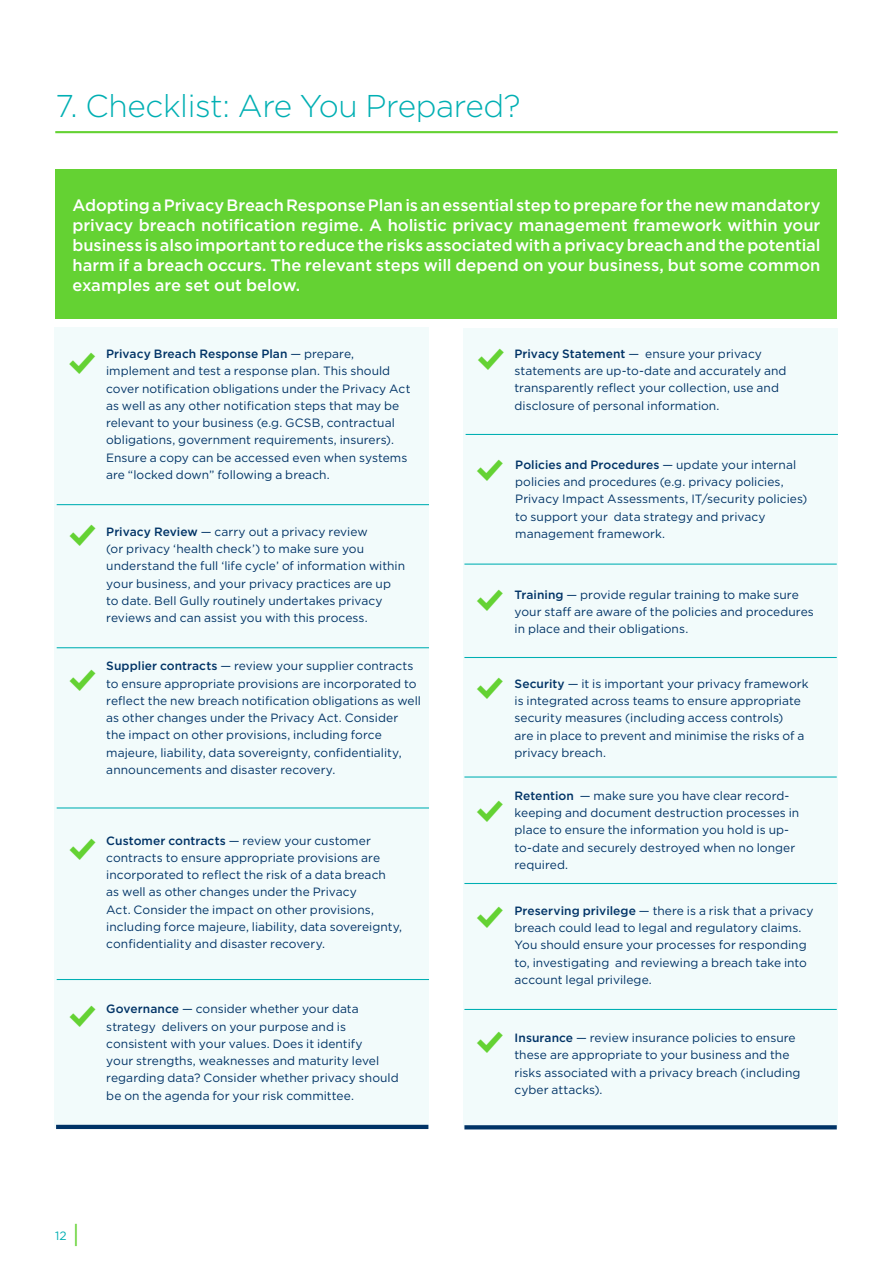
<style>
.page{position:relative;width:893px;height:1263px;background:#fff}
.page>*{position:absolute;margin:0;border:0;box-sizing:border-box;transform-origin:0 0}
.Body_Sub_8_5{font:36.75px "Modern Pictograms";color:#64d233}
.Page_heading{font:300 31.5px "Gotham";letter-spacing:-.01em;color:#00afb3}
.Body_8_5{font:500 16.5px/19.8px "Gotham";color:#fff;text-align:justify}
.Body_8_5-2{font:12px/17.2px "Gotham";letter-spacing:.005em;color:#036}
.t1{font:12px "Gotham";color:#00afb3}
.s1{font-weight:500}
.s2{font-size:24px;color:#64d233}
</style>
<div class="page">
<hr style="left:55px;top:131px;width:783px;height:2px;background:#64d233">
<div style="left:56px;top:170px;width:781px;height:149px;background:#64d233"></div>
<div style="left:55px;top:327px;width:374px;height:801px;background:#f2fbfb"></div>
<div style="left:463px;top:328px;width:375px;height:799px;background:#f2fbfb"></div>
<hr style="left:57px;top:504px;width:372px;height:1px;background:#00afb3">
<hr style="left:464px;top:776px;width:373px;height:1px;background:#00afb3">
<hr style="left:464px;top:1009px;width:373px;height:1px;background:#00afb3">
<hr style="left:464px;top:883px;width:373px;height:1px;background:#00afb3">
<hr style="left:464px;top:657px;width:373px;height:1px;background:#00afb3">
<hr style="left:464px;top:564px;width:373px;height:1px;background:#00afb3">
<hr style="left:57px;top:647px;width:372px;height:1px;background:#00afb3">
<svg style="left:464px;top:1125px;width:373px;height:4px"></svg>
<hr style="left:57px;top:807px;width:372px;height:1px;background:#00afb3">
<hr style="left:57px;top:979px;width:372px;height:1px;background:#00afb3">
<hr style="left:466px;top:434px;width:372px;height:1px;background:#00afb3">
<hr style="left:56px;top:1125px;width:372px;height:4px;background:#036">
<p class="Page_heading" style="left:56px;top:86px;width:467px">7. Checklist: Are You Prepared?</p>
<p class="Body_8_5" style="left:73px;top:195px;width:749px">Adopting a Privacy Breach Response Plan is an essential step to prepare for the new mandatory privacy breach notification regime. A holistic privacy management framework within your business is also important to reduce the risks associated with a privacy breach and the potential harm if a breach occurs. The relevant steps will depend on your business, but some common examples are set out below.</p>
<p class="Body_Sub_8_5" style="left:66px;top:345px;width:32px">%</p>
<p class="Body_8_5-2" style="left:106px;top:345px;width:306px"><span class="s1">Privacy Breach Response Plan</span> — prepare, implement and test a response plan. This should cover notification obligations under the Privacy Act as well as any other notification steps that may be relevant to your business (e.g. GCSB, contractual obligations, government requirements, insurers).<br>Ensure a copy can be accessed even when systems are “locked down” following a breach.</p>
<p class="Body_Sub_8_5" style="left:67px;top:517px;width:32px">%</p>
<p class="Body_8_5-2" style="left:106px;top:523px;width:300px"><span class="s1">Privacy Review</span> — carry out a privacy review<br>(or privacy ‘health check’) to make sure you understand the full ‘life cycle’ of information within your business, and your privacy practices are up to date. Bell Gully routinely undertakes privacy reviews and can assist you with this process.</p>
<p class="Body_Sub_8_5" style="left:67px;top:661px;width:32px">%</p>
<p class="Body_8_5-2" style="left:106px;top:657px;width:316px"><span class="s1">Supplier contracts</span> — review your supplier contracts to ensure appropriate provisions are incorporated to reflect the new breach notification obligations as well as other changes under the Privacy Act. Consider<br>the impact on other provisions, including force majeure, liability, data sovereignty, confidentiality, announcements and disaster recovery.</p>
<p class="Body_Sub_8_5" style="left:67px;top:830px;width:32px">%</p>
<p class="Body_8_5-2" style="left:106px;top:831px;width:297px"><span class="s1">Customer contracts</span> — review your customer contracts to ensure appropriate provisions are incorporated to reflect the risk of a data breach<br>as well as other changes under the Privacy<br>Act. Consider the impact on other provisions, including force majeure, liability, data sovereignty, confidentiality and disaster recovery.</p>
<p class="Body_Sub_8_5" style="left:67px;top:998px;width:32px">%</p>
<p class="Body_8_5-2" style="left:106px;top:1000px;width:294px"><span class="s1">Governance</span> — consider whether your data strategy delivers on your purpose and is consistent with your values. Does it identify<br>your strengths, weaknesses and maturity level regarding data? Consider whether privacy should be on the agenda for your risk committee.</p>
<p class="t1" style="left:55px;top:1228px;width:26px">12 <span class="s2">|</span></p>
<p class="Body_Sub_8_5" style="left:475px;top:341px;width:32px">%</p>
<p class="Body_8_5-2" style="left:514px;top:345px;width:274px"><span class="s1">Privacy Statement</span> — ensure your privacy statements are up-to-date and accurately and transparently reflect your collection, use and disclosure of personal information.</p>
<p class="Body_Sub_8_5" style="left:474px;top:452px;width:32px">%</p>
<p class="Body_8_5-2" style="left:515px;top:456px;width:294px"><span class="s1">Policies and Procedures</span> — update your internal policies and procedures (e.g. privacy policies, Privacy Impact Assessments, IT/security policies) to support your data strategy and privacy management framework.</p>
<p class="Body_Sub_8_5" style="left:474px;top:581px;width:32px">%</p>
<p class="Body_8_5-2" style="left:514px;top:585px;width:301px"><span class="s1">Training</span> — provide regular training to make sure your staff are aware of the policies and procedures in place and their obligations.</p>
<p class="Body_Sub_8_5" style="left:474px;top:670px;width:32px">%</p>
<p class="Body_Sub_8_5" style="left:474px;top:792px;width:32px">%</p>
<p class="Body_Sub_8_5" style="left:474px;top:899px;width:32px">%</p>
<p class="Body_8_5-2" style="left:514px;top:675px;width:296px"><span class="s1">Security</span> — it is important your privacy framework is integrated across teams to ensure appropriate security measures (including access controls)<br>are in place to prevent and minimise the risks of a privacy breach.</p>
<p class="Body_8_5-2" style="left:514px;top:787px;width:286px"><span class="s1">Retention</span> — make sure you have clear record&shy;keeping and document destruction processes in place to ensure the information you hold is up&shy;to-date and securely destroyed when no longer required.</p>
<p class="Body_8_5-2" style="left:514px;top:902px;width:301px"><span class="s1">Preserving privilege</span> — there is a risk that a privacy breach could lead to legal and regulatory claims.<br>You should ensure your processes for responding to, investigating and reviewing a breach take into account legal privilege.</p>
<p class="Body_Sub_8_5" style="left:474px;top:1024px;width:32px">%</p>
<p class="Body_8_5-2" style="left:514px;top:1029px;width:287px"><span class="s1">Insurance</span> — review insurance policies to ensure these are appropriate to your business and the risks associated with a privacy breach (including cyber attacks).</p>
</div>
